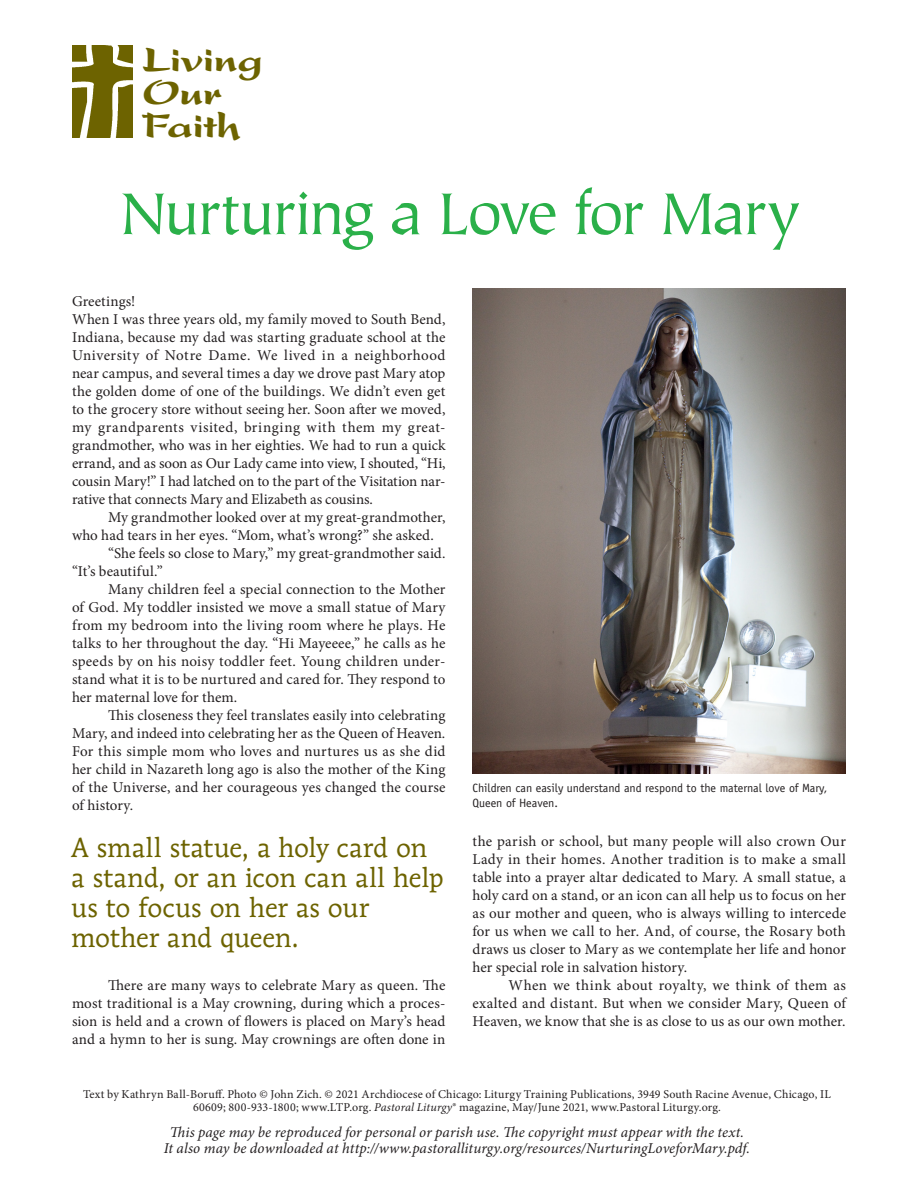
<style>
.page{position:relative;width:918px;height:1188px;background:#fff}
.page>*{position:absolute;margin:0;border:0;box-sizing:border-box;transform-origin:0 0}
.sect1__reproducible{font:66px "Tiepolo Std";letter-spacing:-.05em;color:#2ab049}
.para{font:900 39px/33px "Present LT Std";letter-spacing:-.015em;color:#6d6300}
.letter_pullquote{font:27px/30px "Mendoza Roman Std";color:#6d6300}
.para__indented{font:15px/18px "Minion Pro";letter-spacing:.005em;color:#231f20;text-align:justify}
.para-2{font:15px/18px "Minion Pro";color:#231f20;text-align:justify}
.reproducible_informa{font:italic 15px/16.5px "Minion Pro";letter-spacing:.005em;color:#231f20;text-align:center}
.copyright__reproduc{font:12px/13.5px "Minion Pro";letter-spacing:.015em;color:#231f20;text-align:center}
.caption{font:12px/15px "Officina Sans Std";color:#231f20}
.s1{font-style:italic}
</style>
<div class="page">
<img style="left:72px;top:46px;width:61px;height:92px">
<img style="left:472px;top:288px;width:374px;height:486px">
<p class="para" style="left:142px;top:43px;width:123px">Living<br>Our<br>Faith</p>
<p class="sect1__reproducible" style="left:120px;top:178px;width:682px">Nurturing a Love for Mary</p>
<p class="para-2" style="left:72px;top:292px;width:65px">Greetings!</p>
<p class="para-2" style="left:72px;top:310px;width:375px">When I was three years old, my family moved to South Bend, Indiana, because my dad was starting graduate school at the University of Notre Dame. We lived in a neighborhood near campus, and several times a day we drove past Mary atop the golden dome of one of the buildings. We didn’t even get to the grocery store without seeing her. Soon after we moved, my grandparents visited, bringing with them my great&shy;grandmother, who was in her eighties. We had to run a quick errand, and as soon as Our Lady came into view, I shouted, “Hi, cousin Mary!” I had latched on to the part of the Visitation nar&shy;rative that connects Mary and Elizabeth as cousins.</p>
<p class="para__indented" style="left:72px;top:508px;width:375px;text-indent:36px">My grandmother looked over at my great-grandmother, who had tears in her eyes. “Mom, what’s wrong?” she asked.</p>
<p class="para__indented" style="left:72px;top:544px;width:375px;text-indent:36px">“She feels so close to Mary,” my great-grandmother said. “It’s beautiful.”</p>
<p class="para__indented" style="left:72px;top:580px;width:375px;text-indent:36px">Many children feel a special connection to the Mother of God. My toddler insisted we move a small statue of Mary from my bedroom into the living room where he plays. He talks to her throughout the day. “Hi Mayeeee,” he calls as he speeds by on his noisy toddler feet. Young children under&shy;stand what it is to be nurtured and cared for. They respond to her maternal love for them.</p>
<p class="para__indented" style="left:72px;top:706px;width:375px;text-indent:36px">This closeness they feel translates easily into celebrating Mary, and indeed into celebrating her as the Queen of Heaven.<br>For this simple mom who loves and nurtures us as she did her child in Nazareth long ago is also the mother of the King of the Universe, and her courageous yes changed the course of history.</p>
<p class="letter_pullquote" style="left:71px;top:832px;width:374px">A small statue, a holy card on a stand, or an icon can all help us to focus on her as our mother and queen.</p>
<p class="para__indented" style="left:72px;top:976px;width:375px;text-indent:36px">There are many ways to celebrate Mary as queen. The most traditional is a May crowning, during which a proces&shy;sion is held and a crown of flowers is placed on Mary’s head and a hymn to her is sung. May crownings are often done in</p>
<p class="caption" style="left:472px;top:780px;width:356px">Children can easily understand and respond to the maternal love of Mary,<br>Queen of Heaven.</p>
<p class="para__indented" style="left:472px;top:832px;width:375px">the parish or school, but many people will also crown Our Lady in their homes. Another tradition is to make a small table into a prayer altar dedicated to Mary. A small statue, a holy card on a stand, or an icon can all help us to focus on her as our mother and queen, who is always willing to intercede for us when we call to her. And, of course, the Rosary both draws us closer to Mary as we contemplate her life and honor her special role in salvation history.</p>
<p class="para__indented" style="left:472px;top:976px;width:375px;text-indent:36px">When we think about royalty, we think of them as exalted and distant. But when we consider Mary, Queen of Heaven, we know that she is as close to us as our own mother.</p>
<p class="copyright__reproduc" style="left:83px;top:1087px;width:749px">Text by Kathryn Ball-Boruff. Photo © John Zich. © 2021 Archdiocese of Chicago: Liturgy Training Publications, 3949 South Racine Avenue, Chicago, IL<br>60609; 800-933-1800; www.LTP.org. <span class="s1">Pastoral Liturgy</span>® magazine, May/June 2021, www.Pastoral Liturgy.org.</p>
<p class="reproducible_informa" style="left:164px;top:1124px;width:588px">This page may be reproduced for personal or parish use. The copyright must appear with the text.<br>It also may be downloaded at http://www.pastoralliturgy.org/resources/NurturingLoveforMary.pdf.</p>
</div>
